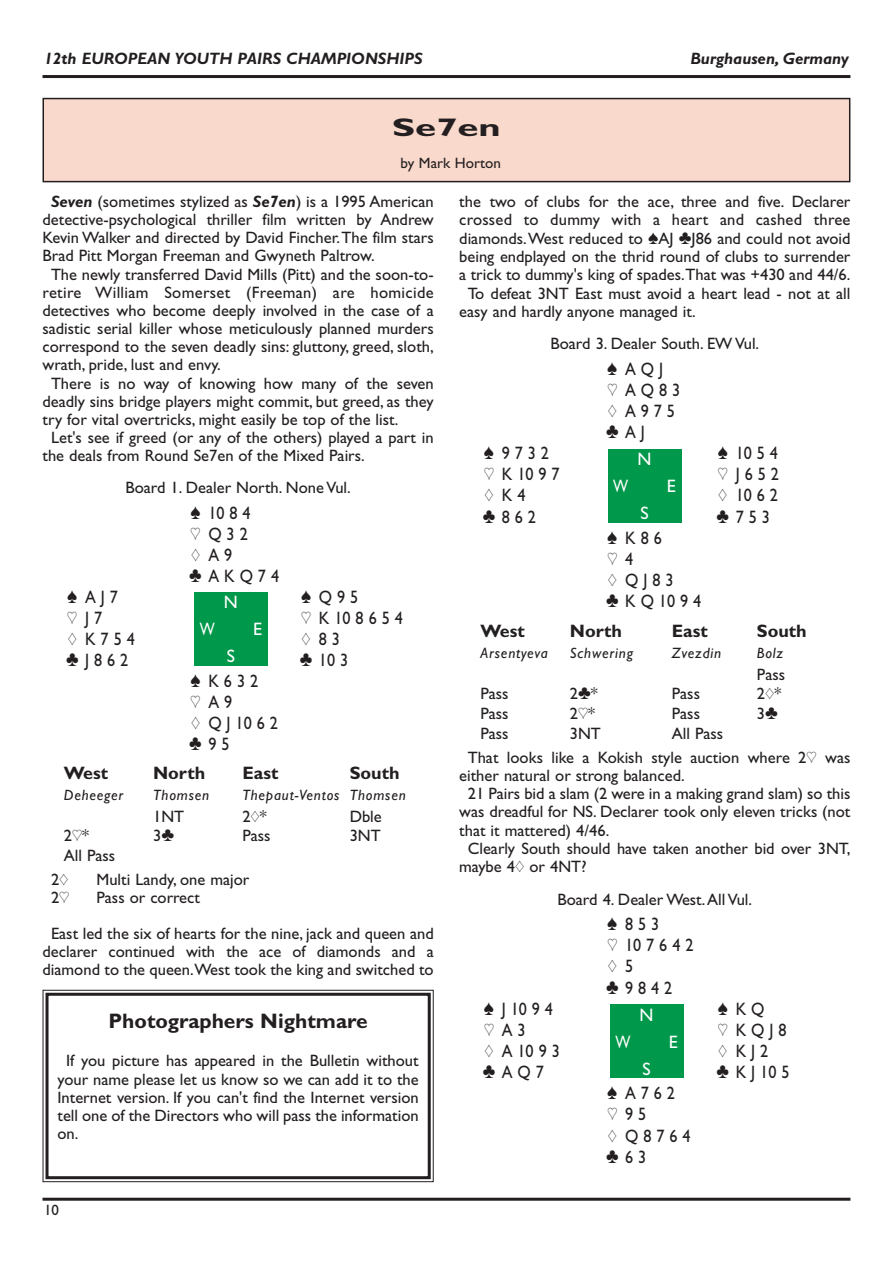
<style>
.page{position:relative;width:893px;height:1263px;background:#fff}
.page>*{position:absolute;margin:0;border:0;box-sizing:border-box;transform-origin:0 0}
.t1{font:700 25.5px "Gill Sans Bridge";color:#231f20;scale:1.5 1}
.t2{font:700 21px "Gill Sans Bridge";color:#231f20}
.t3{font:18px/21.1px "Gill Sans Bridge";letter-spacing:.305em;color:#231f20;scale:.9 1}
.t4{font:700 18px "Gill Sans Bridge";color:#231f20}
.t5{font:18px "Gill Sans Bridge";color:#fff}
.t6{font:18px "Gill Sans Bridge";color:#fff;scale:.8 1}
.t7{font:16.5px/18.1px "Gill Sans Bridge";color:#231f20}
.t8{font:italic 700 16.5px "Gill Sans Bridge";color:#231f20}
.t9{font:16.5px "Gill Sans Bridge";letter-spacing:.02em;color:#231f20}
.t10{font:italic 15px "Gill Sans Bridge";letter-spacing:.05em;color:#231f20}
.t11{font:15px "Gill Sans Bridge";color:#231f20}
.s1{font-weight:700;font-style:italic}
</style>
<div class="page">
<hr style="left:43px;top:1198px;width:807px;height:3px;background:#231f20">
<hr style="left:43px;top:75px;width:807px;height:3px;background:#231f20">
<div style="left:194px;top:592px;width:74px;height:74px;background:#00984a"></div>
<div style="left:608px;top:449px;width:73px;height:74px;background:#00984a"></div>
<div style="left:610px;top:1004px;width:73px;height:74px;background:#00984a"></div>
<div style="left:43px;top:99px;width:807px;height:83px;background:#f9d9cb"></div>
<div style="left:43px;top:98px;width:807px;height:84px;border:2px solid #231f20"></div>
<div style="left:43px;top:990px;width:391px;height:192px;border:1px solid #231f20"></div>
<div style="left:46px;top:993px;width:385px;height:186px;border:3px solid #231f20"></div>
<p class="t8" style="left:44px;top:49px;width:380px">12th EUROPEAN YOUTH PAIRS CHAMPIONSHIPS</p>
<p class="t8" style="left:690px;top:49px;width:160px">Burghausen, Germany</p>
<h1 class="t1" style="left:392px;top:112px;width:74px">Se7en</h1>
<p class="t11" style="left:400px;top:154px;width:102px">by Mark Horton</p>
<p class="t7" style="left:51px;top:192px;width:384px"><span class="s1">Seven</span> (sometimes stylized as <span class="s1">Se7en</span>) is a 1995 American</p>
<p class="t7" style="left:43px;top:210px;width:393px">detective-psychological thriller film written by Andrew</p>
<p class="t7" style="left:43px;top:229px;width:393px">Kevin Walker and directed by David Fincher.The film stars</p>
<p class="t7" style="left:43px;top:247px;width:334px">Brad Pitt Morgan Freeman and Gwyneth Paltrow.</p>
<p class="t7" style="left:51px;top:265px;width:384px">The newly transferred David Mills (Pitt) and the soon-to-</p>
<p class="t9" style="left:43px;top:282px;width:393px">retire William Somerset (Freeman) are homicide</p>
<p class="t7" style="left:43px;top:301px;width:393px">detectives who become deeply involved in the case of a</p>
<p class="t7" style="left:43px;top:319px;width:393px">sadistic serial killer whose meticulously planned murders</p>
<p class="t7" style="left:43px;top:337px;width:393px">correspond to the seven deadly sins: gluttony, greed, sloth,</p>
<p class="t7" style="left:43px;top:356px;width:180px">wrath, pride, lust and envy.</p>
<p class="t7" style="left:51px;top:374px;width:384px">There is no way of knowing how many of the seven</p>
<p class="t7" style="left:43px;top:392px;width:393px">deadly sins bridge players might commit, but greed, as they</p>
<p class="t7" style="left:43px;top:410px;width:357px">try for vital overtricks, might easily be top of the list.</p>
<p class="t7" style="left:51px;top:428px;width:384px">Let's see if greed (or any of the others) played a part in</p>
<p class="t7" style="left:43px;top:446px;width:324px">the deals from Round Se7en of the Mixed Pairs.</p>
<p class="t7" style="left:125px;top:479px;width:227px">Board 1. Dealer North. None Vul.</p>
<p class="t3" style="left:189px;top:502px;width:101px">[ 1084<br>] Q32 {A9 }AKQ74</p>
<p class="t3" style="left:67px;top:586px;width:58px">[ AJ7</p>
<p class="t3" style="left:301px;top:586px;width:65px">[ Q95</p>
<p class="t3" style="left:67px;top:607px;width:40px">]J7</p>
<p class="t3" style="left:301px;top:607px;width:115px">] K108654</p>
<p class="t3" style="left:68px;top:628px;width:76px">{ K754</p>
<p class="t3" style="left:302px;top:628px;width:44px">{83</p>
<p class="t3" style="left:66px;top:649px;width:71px">}J862</p>
<p class="t3" style="left:300px;top:649px;width:55px">}103</p>
<p class="t3" style="left:189px;top:670px;width:100px">[ K632 ]A9<br>{ QJ1062 }95</p>
<p class="t4" style="left:64px;top:762px;width:46px">West</p>
<p class="t4" style="left:153px;top:762px;width:54px">North</p>
<p class="t4" style="left:242px;top:762px;width:37px">East</p>
<p class="t4" style="left:350px;top:762px;width:51px">South</p>
<p class="t10" style="left:64px;top:786px;width:61px">Deheeger</p>
<p class="t10" style="left:153px;top:786px;width:58px">Thomsen</p>
<p class="t10" style="left:242px;top:786px;width:165px">Thepaut-Ventos Thomsen</p>
<p class="t7" style="left:153px;top:807px;width:33px">1NT</p>
<p class="t7" style="left:242px;top:807px;width:26px">2{*</p>
<p class="t7" style="left:350px;top:807px;width:34px">Dble</p>
<p class="t7" style="left:64px;top:826px;width:27px">2]*</p>
<p class="t7" style="left:153px;top:826px;width:23px">3}</p>
<p class="t7" style="left:242px;top:826px;width:30px">Pass</p>
<p class="t7" style="left:350px;top:826px;width:33px">3NT</p>
<p class="t7" style="left:51px;top:843px;width:66px;line-height:23.7px;text-indent:13px">All Pass<br>2{</p>
<p class="t5" style="left:224px;top:591px;width:16px">N</p>
<p class="t6" style="left:200px;top:618px;width:20px">W</p>
<p class="t5" style="left:253px;top:618px;width:10px">E</p>
<p class="t5" style="left:227px;top:645px;width:10px">S</p>
<p class="t7" style="left:97px;top:870px;width:154px">Multi Landy, one major</p>
<p class="t7" style="left:51px;top:888px;width:20px">2]</p>
<p class="t7" style="left:51px;top:879px;width:384px;line-height:36.3px;text-indent:45px">Pass or correct<br>East led the six of hearts for the nine, jack and queen and</p>
<p class="t7" style="left:43px;top:942px;width:393px">declarer continued with the ace of diamonds and a diamond to the queen.West took the king and switched to</p>
<p class="t2" style="left:109px;top:1009px;width:261px">Photographers Nightmare</p>
<p class="t7" style="left:58px;top:1052px;width:363px;text-align:justify;text-indent:9px">If you picture has appeared in the Bulletin without your name please let us know so we can add it to the Internet version. If you can't find the Internet version tell one of the Directors who will pass the information on.</p>
<p class="t11" style="left:44px;top:1201px;width:16px">10</p>
<p class="t7" style="left:459px;top:192px;width:393px">the two of clubs for the ace, three and five. Declarer</p>
<p class="t7" style="left:459px;top:211px;width:393px">crossed to dummy with a heart and cashed three</p>
<p class="t7" style="left:459px;top:229px;width:393px">diamonds.West reduced to [AJ }J86 and could not avoid</p>
<p class="t7" style="left:459px;top:247px;width:393px">being endplayed on the thrid round of clubs to surrender</p>
<p class="t7" style="left:459px;top:265px;width:393px">a trick to dummy's king of spades.That was +430 and 44/6.</p>
<p class="t7" style="left:468px;top:284px;width:384px">To defeat 3NT East must avoid a heart lead - not at all</p>
<p class="t7" style="left:459px;top:302px;width:238px">easy and hardly anyone managed it.</p>
<p class="t7" style="left:550px;top:334px;width:210px">Board 3. Dealer South. EW Vul.</p>
<p class="t3" style="left:606px;top:358px;width:84px">[ AQJ<br>] AQ83 { A975 }AJ</p>
<p class="t3" style="left:484px;top:442px;width:74px">[ 9732</p>
<p class="t3" style="left:718px;top:442px;width:68px">[ 1054</p>
<p class="t3" style="left:484px;top:463px;width:86px">] K1097</p>
<p class="t3" style="left:718px;top:463px;width:69px">] J652</p>
<p class="t3" style="left:484px;top:485px;width:47px">{K4</p>
<p class="t3" style="left:718px;top:485px;width:68px">{ 1062</p>
<p class="t3" style="left:483px;top:506px;width:61px">}862</p>
<p class="t3" style="left:717px;top:506px;width:61px">}753</p>
<p class="t3" style="left:606px;top:527px;width:107px">[ K86<br>] 4<br>{ QJ83 }KQ1094</p>
<p class="t4" style="left:480px;top:620px;width:46px">West</p>
<p class="t4" style="left:570px;top:620px;width:54px">North</p>
<p class="t4" style="left:672px;top:620px;width:37px">East</p>
<p class="t4" style="left:757px;top:620px;width:51px">South</p>
<p class="t10" style="left:480px;top:644px;width:69px">Arsentyeva</p>
<p class="t10" style="left:570px;top:644px;width:65px">Schwering</p>
<p class="t10" style="left:672px;top:644px;width:51px">Zvezdin</p>
<p class="t10" style="left:757px;top:644px;width:28px">Bolz</p>
<p class="t7" style="left:757px;top:665px;width:30px">Pass</p>
<p class="t7" style="left:480px;top:685px;width:30px">Pass</p>
<p class="t7" style="left:570px;top:685px;width:29px">2}*</p>
<p class="t7" style="left:672px;top:685px;width:30px">Pass</p>
<p class="t7" style="left:757px;top:685px;width:26px">2{*</p>
<p class="t7" style="left:480px;top:704px;width:30px">Pass</p>
<p class="t7" style="left:570px;top:704px;width:27px">2]*</p>
<p class="t7" style="left:672px;top:704px;width:30px">Pass</p>
<p class="t7" style="left:757px;top:704px;width:23px">3}</p>
<p class="t7" style="left:480px;top:724px;width:30px">Pass</p>
<p class="t7" style="left:570px;top:724px;width:33px">3NT</p>
<p class="t5" style="left:637px;top:448px;width:16px">N</p>
<p class="t6" style="left:613px;top:475px;width:20px">W</p>
<p class="t5" style="left:667px;top:475px;width:10px">E</p>
<p class="t5" style="left:640px;top:502px;width:10px">S</p>
<p class="t7" style="left:468px;top:721px;width:384px;line-height:23.9px;text-indent:204px">All Pass<br>That looks like a Kokish style auction where 2] was</p>
<p class="t7" style="left:459px;top:766px;width:227px">either natural or strong balanced.</p>
<p class="t7" style="left:468px;top:784px;width:384px">21 Pairs bid a slam (2 were in a making grand slam) so this</p>
<p class="t7" style="left:459px;top:803px;width:393px">was dreadful for NS. Declarer took only eleven tricks (not</p>
<p class="t7" style="left:459px;top:821px;width:152px">that it mattered) 4/46.</p>
<p class="t7" style="left:468px;top:839px;width:384px">Clearly South should have taken another bid over 3NT,</p>
<p class="t7" style="left:459px;top:857px;width:129px">maybe 4{ or 4NT?</p>
<p class="t7" style="left:557px;top:890px;width:196px">Board 4. Dealer West.All Vul.</p>
<p class="t3" style="left:606px;top:913px;width:99px">[ 853<br>] 107642 { 5 }9842</p>
<p class="t3" style="left:484px;top:998px;width:78px">[ J1094</p>
<p class="t3" style="left:718px;top:998px;width:53px">[KQ</p>
<p class="t3" style="left:484px;top:1019px;width:48px">]A3</p>
<p class="t3" style="left:718px;top:1019px;width:78px">] KQJ8</p>
<p class="t3" style="left:484px;top:1040px;width:85px">{ A1093</p>
<p class="t3" style="left:718px;top:1040px;width:57px">{ KJ2</p>
<p class="t3" style="left:483px;top:1061px;width:69px">}AQ7</p>
<p class="t3" style="left:717px;top:1061px;width:82px">}KJ105</p>
<p class="t3" style="left:606px;top:1082px;width:95px">[ A762 ]95<br>{ Q8764 }63</p>
<p class="t5" style="left:640px;top:1004px;width:16px">N</p>
<p class="t6" style="left:615px;top:1031px;width:20px">W</p>
<p class="t5" style="left:669px;top:1031px;width:10px">E</p>
<p class="t5" style="left:642px;top:1058px;width:10px">S</p>
</div>
